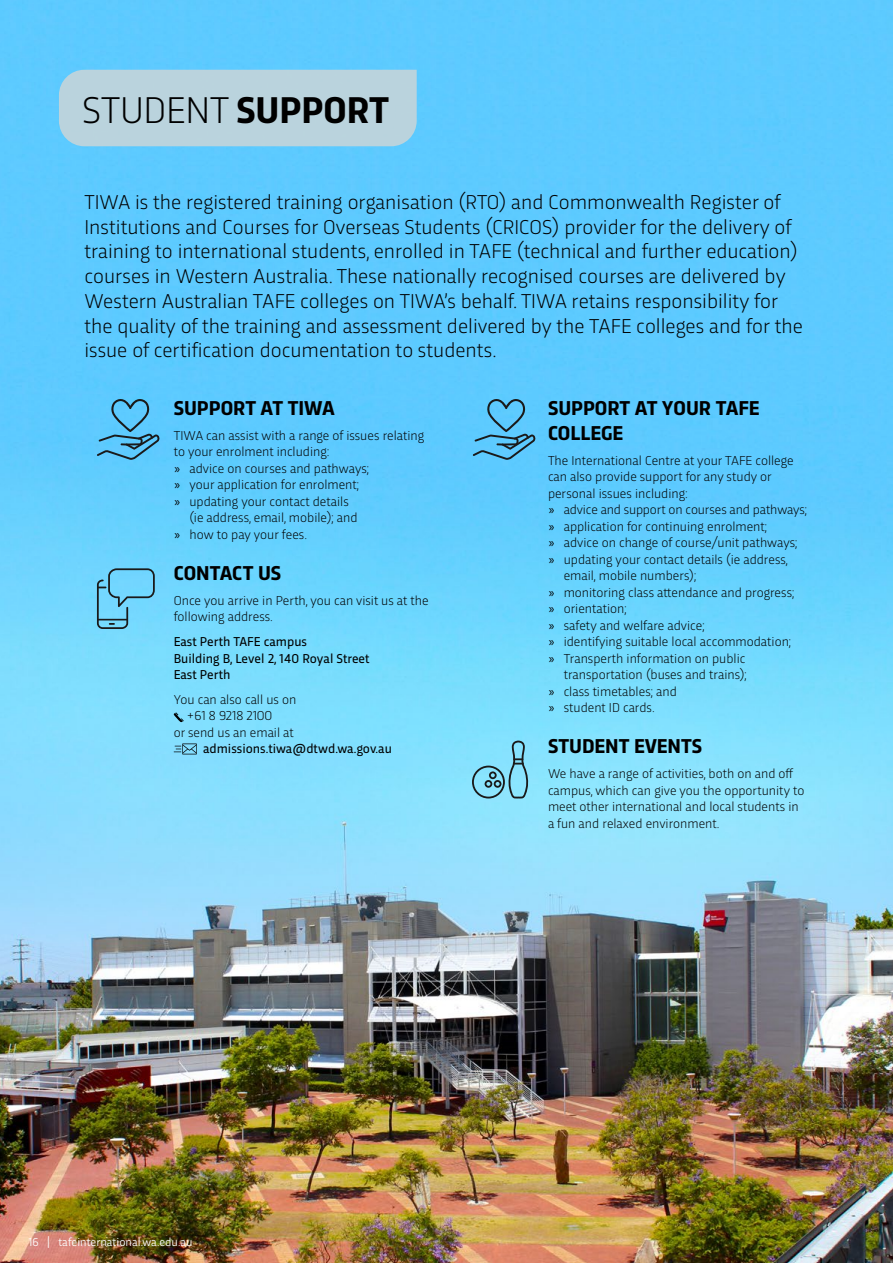
<style>
.page{position:relative;width:893px;height:1263px;background:#fff}
.page>*{position:absolute;margin:0;border:0;box-sizing:border-box;transform-origin:0 0}
.H1_MAIN{font:300 39px "Trasandina";color:#000}
.Intro_text_Jaz{font:300 21px/24.8px "Trasandina";color:#000}
.h2_with_icon{font:700 21px/24.8px "Trasandina";color:#000}
.body_with_icon{font:300 13.5px/16.5px "Trasandina";color:#000}
.body_with_icon_bulle{font:300 13.5px/16.5px "Trasandina";color:#000}
.body_with_icon-2{font:13.5px/16.5px "Trasandina";color:#000}
.t1{font:12px "Trasandina";color:#fff}
.s1{font-weight:700}
.s2{font-family:"Myriad Pro";font-weight:400}
</style>
<div class="page">
<img style="left:0;top:0;width:893px;height:1263px">
<svg style="left:174px;top:712px;width:10px;height:10px"></svg>
<svg style="left:174px;top:743px;width:23px;height:11px"></svg>
<div style="left:59px;top:70px;width:358px;height:76px;background:#bad3dd"></div>
<svg style="left:97px;top:568px;width:58px;height:61px;background:#66bcde"></svg>
<svg style="left:473px;top:398px;width:63px;height:62px;background:#52afdb"></svg>
<svg style="left:97px;top:398px;width:63px;height:62px;background:#52afdb"></svg>
<svg style="left:472px;top:741px;width:57px;height:57px;background:#75c1d8"></svg>
<h1 class="H1_MAIN" style="left:82px;top:82px;width:309px">STUDENT <span class="s1">SUPPORT</span></h1>
<p class="Intro_text_Jaz" style="left:84px;top:188px;width:720px">TIWA is the registered training organisation (RTO) and Commonwealth Register of Institutions and Courses for Overseas Students (CRICOS) provider for the delivery of training to international students, enrolled in TAFE (technical and further education) courses in Western Australia. These nationally recognised courses are delivered by Western Australian TAFE colleges on TIWA’s behalf. TIWA retains responsibility for the quality of the training and assessment delivered by the TAFE colleges and for the issue of certification documentation to students.</p>
<p class="h2_with_icon" style="left:174px;top:394px;width:163px">SUPPORT AT TIWA</p>
<p class="body_with_icon_bulle" style="left:174px;top:426px;width:252px">TIWA can assist with a range of issues relating to your enrolment including:</p>
<p class="body_with_icon" style="left:174px;top:459px;width:196px"><span class="s2">»</span> advice on courses and pathways;</p>
<p class="body_with_icon" style="left:174px;top:476px;width:186px"><span class="s2">»</span> your application for enrolment;</p>
<p class="body_with_icon" style="left:189px;top:492px;width:170px;text-indent:-15px"><span class="s2">»</span> updating your contact details (ie address, email, mobile); and</p>
<p class="body_with_icon" style="left:174px;top:525px;width:134px"><span class="s2">»</span> how to pay your fees.</p>
<p class="h2_with_icon" style="left:174px;top:559px;width:109px">CONTACT US</p>
<p class="body_with_icon" style="left:174px;top:591px;width:256px">Once you arrive in Perth, you can visit us at the following address.</p>
<p class="body_with_icon-2" style="left:174px;top:632px;width:197px">East Perth TAFE campus<br>Building B, Level 2, 140 Royal Street<br>East Perth</p>
<p class="body_with_icon" style="left:174px;top:690px;width:124px">You can also call us on</p>
<p class="body_with_icon" style="left:187px;top:707px;width:87px">+61 8 9218 2100</p>
<p class="body_with_icon" style="left:174px;top:723px;width:122px">or send us an email at</p>
<p class="body_with_icon-2" style="left:203px;top:739px;width:190px">admissions.tiwa@dtwd.wa.gov.au</p>
<p class="h2_with_icon" style="left:548px;top:394px;width:213px">SUPPORT AT YOUR TAFE<br>COLLEGE</p>
<p class="body_with_icon_bulle" style="left:548px;top:451px;width:247px">The International Centre at your TAFE college can also provide support for any study or personal issues including:</p>
<p class="body_with_icon" style="left:549px;top:500px;width:260px"><span class="s2">»</span> advice and support on courses and pathways;</p>
<p class="body_with_icon" style="left:549px;top:517px;width:220px"><span class="s2">»</span> application for continuing enrolment;</p>
<p class="body_with_icon" style="left:549px;top:533px;width:250px"><span class="s2">»</span> advice on change of course/unit pathways;</p>
<p class="body_with_icon" style="left:564px;top:550px;width:226px;text-indent:-15px"><span class="s2">»</span> updating your contact details (ie address, email, mobile numbers);</p>
<p class="body_with_icon" style="left:549px;top:583px;width:247px"><span class="s2">»</span> monitoring class attendance and progress;</p>
<p class="body_with_icon" style="left:549px;top:599px;width:80px"><span class="s2">»</span> orientation;</p>
<p class="body_with_icon" style="left:549px;top:616px;width:157px"><span class="s2">»</span> safety and welfare advice;</p>
<p class="body_with_icon" style="left:549px;top:632px;width:244px"><span class="s2">»</span> identifying suitable local accommodation;</p>
<p class="body_with_icon" style="left:549px;top:649px;width:200px;text-align:right"><span class="s2">»</span> Transperth information on public transportation (buses and trains);</p>
<p class="body_with_icon" style="left:549px;top:682px;width:130px"><span class="s2">»</span> class timetables; and</p>
<p class="body_with_icon" style="left:549px;top:698px;width:108px"><span class="s2">»</span> student ID cards.</p>
<p class="h2_with_icon" style="left:548px;top:732px;width:156px">STUDENT EVENTS</p>
<p class="body_with_icon" style="left:548px;top:764px;width:258px">We have a range of activities, both on and off campus, which can give you the opportunity to meet other international and local students in a fun and relaxed environment.</p>
<p class="t1" style="left:28px;top:1233px;width:166px">16 | tafeinternational.wa.edu.au</p>
</div>
